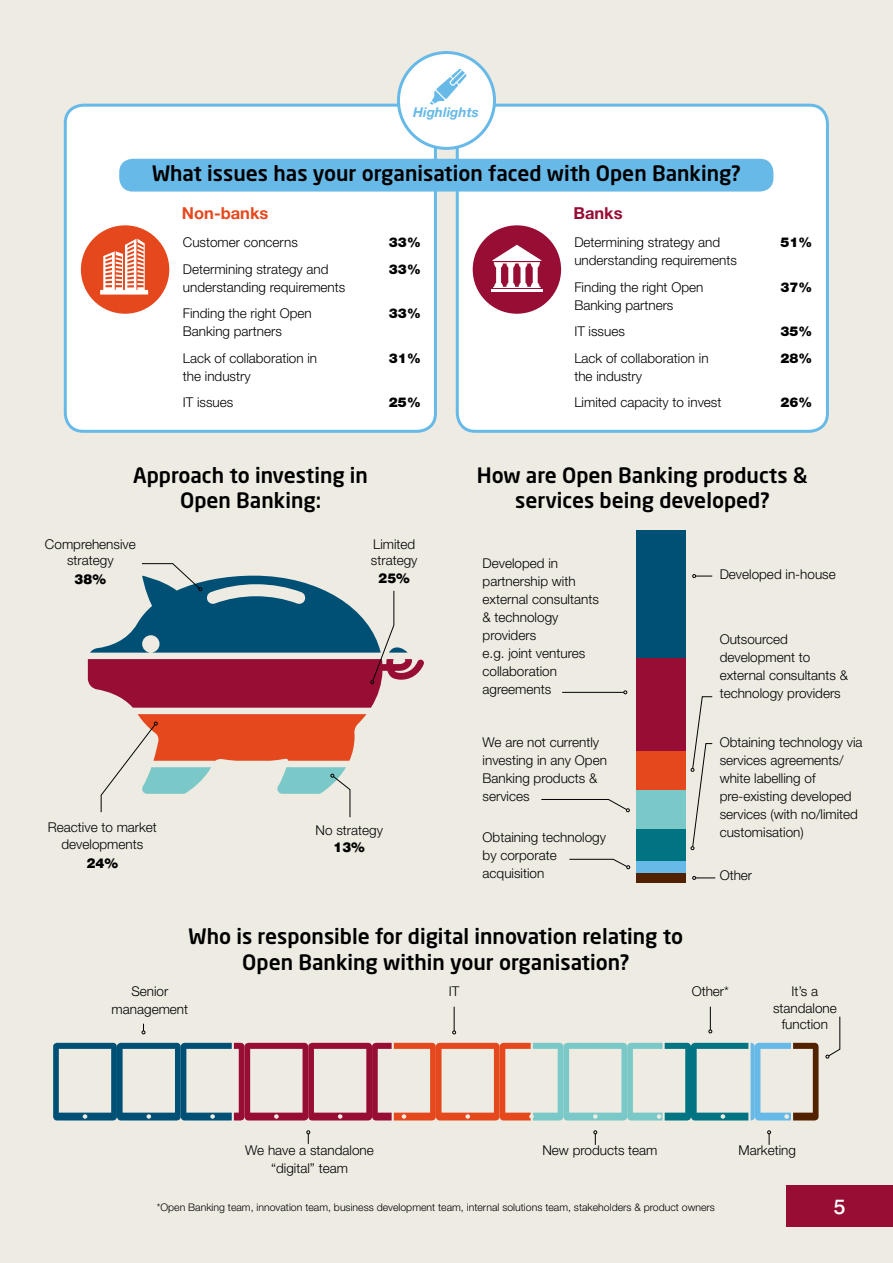
<style>
.page{position:relative;width:893px;height:1263px;background:#edebe2}
.page>*{position:absolute;margin:0;border:0;box-sizing:border-box;transform-origin:0 0}
.t1{font:500 21px/25.5px "Neo Sans";color:#000;text-align:center}
.t2{font:500 21px "Swiss 721 BT";color:#fff}
.t3{font:700 16.5px "Helvetica Neue";color:#e5481d}
.t4{font:700 16.5px "Helvetica Neue";color:#970d34}
.t5{font:300 13.5px/18px "Helvetica Neue";color:#000}
.t6{font:900 13.5px "Helvetica Neue";color:#000}
.t7{font:900 13.5px "Swiss 721 BT";color:#000}
.t8{font:italic 700 13.5px "Helvetica Neue";color:#67b9e8}
.t9{font:300 10.5px "Helvetica Neue";color:#000}
</style>
<div class="page">
<svg style="left:88px;top:563px;width:336px;height:145px"></svg>
<svg style="left:100px;top:714px;width:266px;height:104px"></svg>
<div style="left:637px;top:873px;width:49px;height:10px;background:#512100"></div>
<div style="left:637px;top:861px;width:49px;height:12px;background:#67b9e8"></div>
<div style="left:637px;top:829px;width:49px;height:32px;background:#007482"></div>
<div style="left:637px;top:790px;width:49px;height:39px;background:#7bc8c9"></div>
<div style="left:637px;top:751px;width:49px;height:39px;background:#e5481d"></div>
<div style="left:637px;top:658px;width:49px;height:93px;background:#970d34"></div>
<div style="left:637px;top:530px;width:49px;height:128px;background:#005076"></div>
<svg style="left:692px;top:574px;width:20px;height:4px"></svg>
<hr style="left:562px;top:692px;width:62px;height:1px;background:#020203">
<svg style="left:623px;top:690px;width:4px;height:4px"></svg>
<svg style="left:541px;top:799px;width:89px;height:13px"></svg>
<svg style="left:691px;top:696px;width:22px;height:154px"></svg>
<svg style="left:569px;top:858px;width:61px;height:11px"></svg>
<svg style="left:692px;top:876px;width:23px;height:4px"></svg>
<div style="left:65px;top:105px;width:370px;height:326px;background:#fff;border-radius:18px"></div>
<div style="left:64px;top:104px;width:373px;height:329px;border:3px solid #67b9e8;border-radius:18px"></div>
<div style="left:457px;top:105px;width:370px;height:326px;background:#fff;border-radius:18px"></div>
<div style="left:456px;top:104px;width:373px;height:329px;border:3px solid #67b9e8;border-radius:18px"></div>
<div style="left:398px;top:53px;width:96px;height:95px;background:#fff;border-radius:50%"></div>
<div style="left:397px;top:51px;width:99px;height:99px;border:3px solid #67b9e8;border-radius:50%"></div>
<svg style="left:430px;top:69px;width:37px;height:36px"></svg>
<div style="left:473px;top:225px;width:88px;height:89px;background:#970d34;border-radius:50%"></div>
<hr style="left:491px;top:289px;width:51px;height:2px;background:#fff">
<svg style="left:492px;top:245px;width:50px;height:43px"></svg>
<div style="left:81px;top:225px;width:88px;height:89px;background:#e5481d;border-radius:50%"></div>
<svg style="left:100px;top:239px;width:48px;height:56px"></svg>
<div style="left:119px;top:159px;width:654px;height:33px;background:#67b9e8;border-radius:14px"></div>
<div style="left:787px;top:1185px;width:106px;height:41px;background:#970d34"></div>
<svg style="left:53px;top:1043px;width:766px;height:77px"></svg>
<svg style="left:142px;top:1024px;width:3px;height:10px"></svg>
<svg style="left:306px;top:1130px;width:4px;height:14px"></svg>
<svg style="left:452px;top:1007px;width:4px;height:27px"></svg>
<svg style="left:593px;top:1130px;width:4px;height:15px"></svg>
<svg style="left:708px;top:1007px;width:4px;height:26px"></svg>
<svg style="left:767px;top:1130px;width:4px;height:15px"></svg>
<svg style="left:825px;top:1016px;width:16px;height:42px"></svg>
<p class="t8" style="left:413px;top:103px;width:67px">Highlights</p>
<h1 class="t1" style="left:152px;top:160px;width:590px">What issues has your organisation faced with Open Banking?</h1>
<p class="t3" style="left:182px;top:203px;width:88px">Non-banks</p>
<p class="t4" style="left:573px;top:203px;width:51px">Banks</p>
<p class="t5" style="left:183px;top:233px;width:117px">Customer concerns</p>
<p class="t6" style="left:389px;top:234px;width:33px">33%</p>
<p class="t5" style="left:183px;top:260px;width:147px">Determining strategy and</p>
<p class="t6" style="left:389px;top:261px;width:33px">33%</p>
<p class="t5" style="left:183px;top:273px;width:164px;line-height:26.5px">understanding requirements<br>Finding the right Open</p>
<p class="t6" style="left:389px;top:305px;width:33px">33%</p>
<p class="t5" style="left:183px;top:318px;width:136px;line-height:26.5px">Banking partners<br>Lack of collaboration in</p>
<p class="t5" style="left:183px;top:362px;width:69px;line-height:26.5px">the industry<br>IT issues</p>
<p class="t6" style="left:389px;top:350px;width:33px">31%</p>
<p class="t6" style="left:389px;top:394px;width:33px">25%</p>
<h1 class="t1" style="left:133px;top:462px;width:236px">Approach to investing in<br>Open Banking:</h1>
<p class="t5" style="left:45px;top:535px;width:92px;line-height:16.5px;text-align:center">Comprehensive strategy</p>
<p class="t7" style="left:75px;top:571px;width:33px">38%</p>
<p class="t5" style="left:371px;top:535px;width:48px;line-height:16.5px">Limited strategy</p>
<p class="t7" style="left:378px;top:570px;width:33px">25%</p>
<p class="t5" style="left:48px;top:819px;width:111px;line-height:16.5px;text-align:center">Reactive to market developments</p>
<p class="t7" style="left:87px;top:854px;width:33px">24%</p>
<p class="t5" style="left:316px;top:821px;width:69px">No strategy</p>
<p class="t7" style="left:334px;top:839px;width:33px">13%</p>
<p class="t5" style="left:574px;top:233px;width:147px">Determining strategy and</p>
<p class="t6" style="left:780px;top:234px;width:33px">51%</p>
<p class="t5" style="left:574px;top:247px;width:164px;line-height:26.5px">understanding requirements<br>Finding the right Open</p>
<p class="t6" style="left:780px;top:279px;width:33px">37%</p>
<p class="t5" style="left:574px;top:291px;width:101px;line-height:26.5px">Banking partners<br>IT issues</p>
<p class="t6" style="left:780px;top:323px;width:33px">35%</p>
<p class="t5" style="left:574px;top:348px;width:136px">Lack of collaboration in</p>
<p class="t6" style="left:780px;top:350px;width:33px">28%</p>
<p class="t5" style="left:574px;top:362px;width:149px;line-height:26.5px">the industry<br>Limited capacity to invest</p>
<p class="t6" style="left:780px;top:394px;width:33px">26%</p>
<h1 class="t1" style="left:477px;top:462px;width:333px">How are Open Banking products &amp; services being developed?</h1>
<p class="t5" style="left:483px;top:554px;width:118px">Developed in partnership with external consultants &amp; technology providers<br>e.g. joint ventures collaboration agreements</p>
<p class="t5" style="left:483px;top:733px;width:126px">We are not currently investing in any Open<br>Banking products &amp; services</p>
<p class="t5" style="left:483px;top:828px;width:125px">Obtaining technology by corporate acquisition</p>
<p class="t5" style="left:720px;top:565px;width:118px">Developed in-house</p>
<p class="t5" style="left:720px;top:630px;width:130px">Outsourced development to external consultants &amp; technology providers</p>
<p class="t5" style="left:720px;top:732px;width:144px">Obtaining technology via services agreements/ white labelling of pre-existing developed services (with no/limited customisation)</p>
<p class="t5" style="left:720px;top:865px;width:34px">Other</p>
<h1 class="t1" style="left:189px;top:923px;width:496px">Who is responsible for digital innovation relating to<br>Open Banking within your organisation?</h1>
<p class="t5" style="left:112px;top:982px;width:78px;text-align:center">Senior management</p>
<p class="t5" style="left:449px;top:982px;width:12px">IT</p>
<p class="t5" style="left:692px;top:982px;width:39px">Other*</p>
<p class="t5" style="left:773px;top:983px;width:65px;line-height:16.5px;text-align:center">It’s a standalone function</p>
<p class="t5" style="left:245px;top:1140px;width:130px;text-align:center">We have a standalone “digital” team</p>
<p class="t5" style="left:542px;top:1140px;width:117px">New products team</p>
<p class="t5" style="left:738px;top:1140px;width:59px">Marketing</p>
<p class="t9" style="left:157px;top:1200px;width:560px">*Open Banking team, innovation team, business development team, internal solutions team, stakeholders &amp; product owners</p>
<h1 class="t2" style="left:834px;top:1193px;width:13px">5</h1>
</div>
